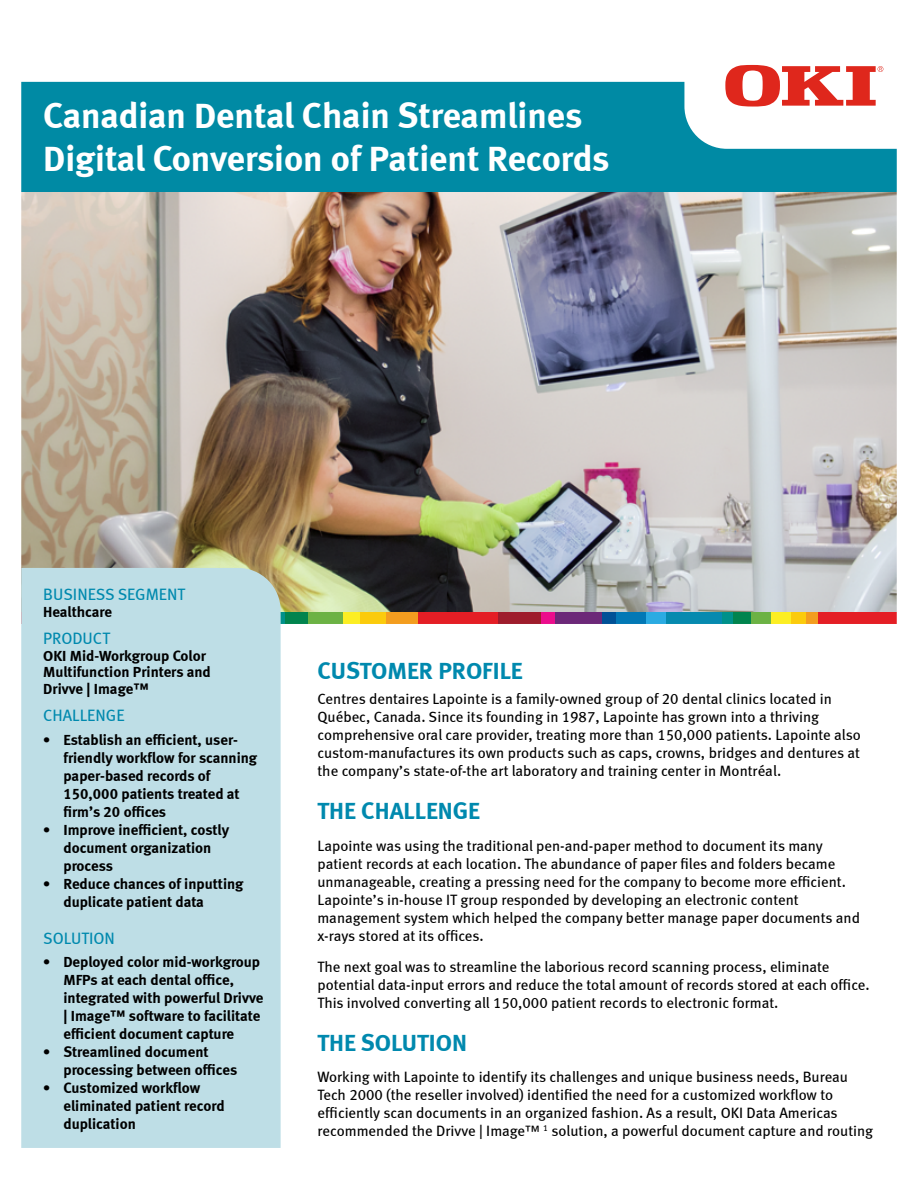
<style>
.page{position:relative;width:918px;height:1188px;background:#fff}
.page>*{position:absolute;margin:0;border:0;box-sizing:border-box;transform-origin:0 0}
.t1{font:36px/43.2px "Meta Bold LF";color:#fff}
.t2{font:24px "Meta Bold LF";color:#0089ae}
.t3{font:16.5px "Meta Book LF";color:#0089ae}
.t4{font:15px/18px "Meta Book LF";color:#000}
.t5{font:15px/18px "Meta Bold LF";color:#000}
</style>
<div class="page">
<img style="left:21px;top:64px;width:876px;height:560px">
<svg style="left:725px;top:65px;width:158px;height:42px"></svg>
<div style="left:21px;top:568px;width:260px;height:580px;background:#bedee6"></div>
<h1 class="t1" style="left:43px;top:93px;width:568px">Canadian Dental Chain Streamlines<br>Digital Conversion of Patient Records</h1>
<p class="t3" style="left:43px;top:585px;width:143px">BUSINESS SEGMENT</p>
<p class="t5" style="left:43px;top:602px;width:70px">Healthcare</p>
<p class="t3" style="left:43px;top:629px;width:68px">PRODUCT</p>
<p class="t5" style="left:43px;top:647px;width:169px;line-height:16.5px">OKI Mid-Workgroup Color<br>Multifunction Printers and<br>Drivve | Image™</p>
<p class="t3" style="left:43px;top:705px;width:83px">CHALLENGE</p>
<p class="t5" style="left:63px;top:731px;width:195px;text-indent:-20px">• Establish an efficient, user&shy;friendly workflow for scanning paper-based records of<br>150,000 patients treated at firm’s 20 offices</p>
<p class="t5" style="left:63px;top:821px;width:167px;text-indent:-20px">• Improve inefficient, costly document organization process</p>
<p class="t5" style="left:63px;top:875px;width:182px;text-indent:-20px">• Reduce chances of inputting duplicate patient data</p>
<p class="t3" style="left:43px;top:929px;width:73px">SOLUTION</p>
<p class="t5" style="left:63px;top:952px;width:202px;text-indent:-20px">• Deployed color mid-workgroup<br>MFPs at each dental office, integrated with powerful Drivve | Image™ software to facilitate efficient document capture</p>
<p class="t5" style="left:63px;top:1042px;width:175px;text-indent:-20px">• Streamlined document processing between offices</p>
<p class="t5" style="left:63px;top:1078px;width:163px;text-indent:-20px">• Customized workflow eliminated patient record duplication</p>
<h2 class="t2" style="left:318px;top:656px;width:207px">CUSTOMER PROFILE</h2>
<p class="t4" style="left:318px;top:689px;width:545px">Centres dentaires Lapointe is a family-owned group of 20 dental clinics located in Québec, Canada. Since its founding in 1987, Lapointe has grown into a thriving comprehensive oral care provider, treating more than 150,000 patients. Lapointe also custom-manufactures its own products such as caps, crowns, bridges and dentures at the company’s state-of-the art laboratory and training center in Montréal.</p>
<h2 class="t2" style="left:318px;top:797px;width:164px">THE CHALLENGE</h2>
<p class="t4" style="left:318px;top:836px;width:544px">Lapointe was using the traditional pen-and-paper method to document its many patient records at each location. The abundance of paper files and folders became unmanageable, creating a pressing need for the company to become more efficient.<br>Lapointe’s in-house IT group responded by developing an electronic content management system which helped the company better manage paper documents and x-rays stored at its offices.</p>
<p class="t4" style="left:318px;top:958px;width:554px">The next goal was to streamline the laborious record scanning process, eliminate potential data-input errors and reduce the total amount of records stored at each office.<br>This involved converting all 150,000 patient records to electronic format.</p>
<h2 class="t2" style="left:318px;top:1028px;width:151px">THE SOLUTION</h2>
<p class="t4" style="left:318px;top:1068px;width:557px">Working with Lapointe to identify its challenges and unique business needs, Bureau Tech 2000 (the reseller involved) identified the need for a customized workflow to efficiently scan documents in an organized fashion. As a result, OKI Data Americas recommended the Drivve | Image™ <sup>1</sup> solution, a powerful document capture and routing</p>
</div>
